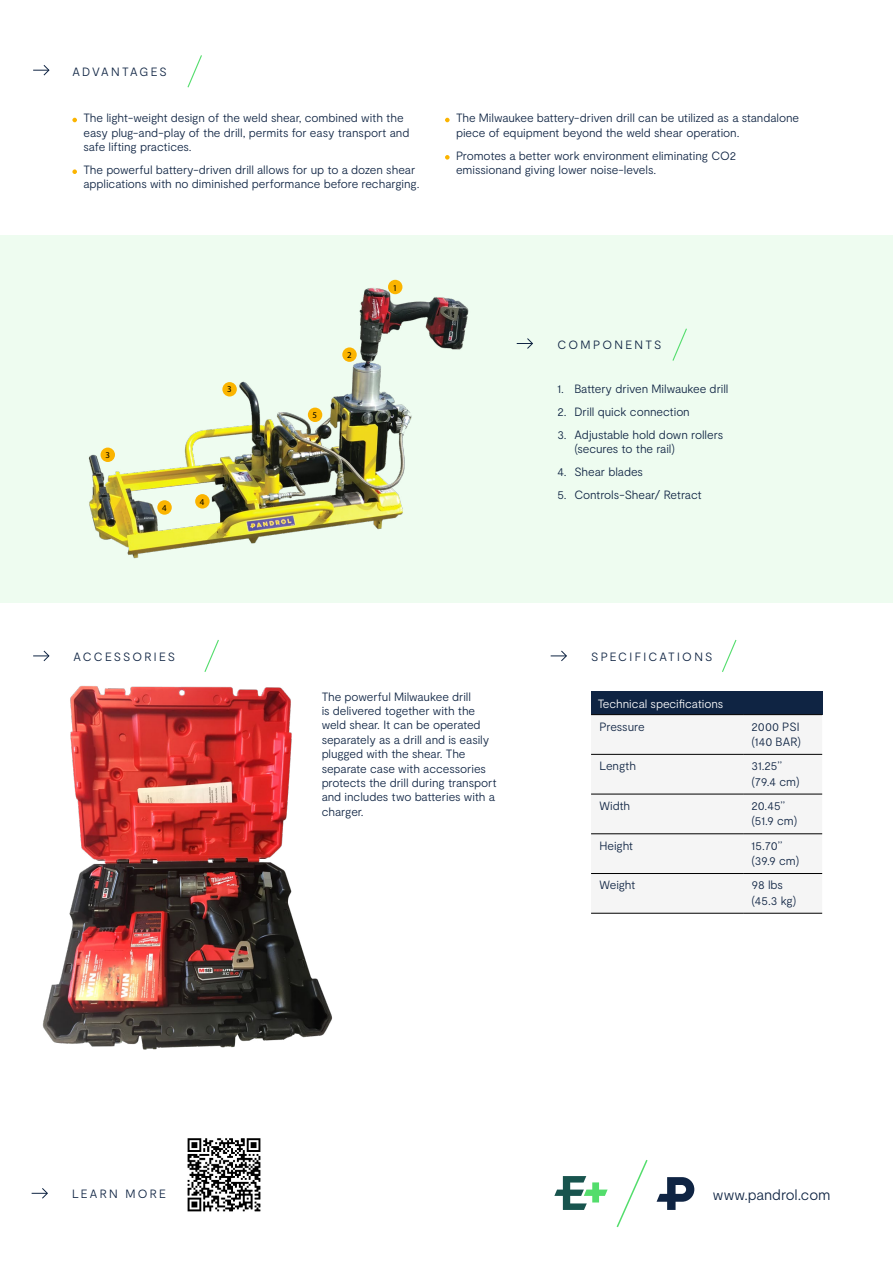
<style>
.page{position:relative;width:893px;height:1263px;background:#fff}
.page>*{position:absolute;margin:0;border:0;box-sizing:border-box;transform-origin:0 0}
.t1{font:300 15px "Moderat";letter-spacing:-.005em;color:#0f2443}
.t2{font:300 12px/14.4px "Moderat";letter-spacing:-.01em;color:#0f2443}
.t3{font:300 12px "Moderat";letter-spacing:.19em;color:#0f2443}
.t4{font:300 12px "Moderat";letter-spacing:-.005em;color:#fff}
.t5{font:300 12px "Moderat";letter-spacing:.175em;color:#0f2443}
.t6{font:300 12px "Moderat";letter-spacing:.16em;color:#0f2443}
.t7{font:8.85px "Myriad Pro";color:#000}
</style>
<div class="page">
<div style="left:591px;top:691px;width:231px;height:24px;background:#0f2443"></div>
<div style="left:591px;top:715px;width:231px;height:198px;background:#f5f5f5"></div>
<hr style="left:591px;top:754px;width:152px;height:1px;background:#000">
<hr style="left:591px;top:794px;width:152px;height:1px;background:#000">
<hr style="left:591px;top:833px;width:152px;height:1px;background:#000">
<hr style="left:591px;top:873px;width:152px;height:1px;background:#000">
<hr style="left:591px;top:913px;width:152px;height:1px;background:#000">
<hr style="left:591px;top:714px;width:152px;height:1px;background:#000">
<hr style="left:743px;top:714px;width:79px;height:1px;background:#000">
<hr style="left:743px;top:754px;width:79px;height:1px;background:#000">
<hr style="left:743px;top:794px;width:79px;height:1px;background:#000">
<hr style="left:743px;top:833px;width:79px;height:1px;background:#000">
<hr style="left:743px;top:873px;width:79px;height:1px;background:#000">
<hr style="left:743px;top:913px;width:79px;height:1px;background:#000">
<div style="left:0;top:235px;width:893px;height:367px;background:#eefcf0"></div>
<svg style="left:672px;top:328px;width:15px;height:33px"></svg>
<svg style="left:517px;top:338px;width:16px;height:11px"></svg>
<svg style="left:554px;top:1176px;width:54px;height:34px"></svg>
<svg style="left:657px;top:1177px;width:37px;height:33px"></svg>
<svg style="left:616px;top:1160px;width:32px;height:68px"></svg>
<svg style="left:32px;top:1188px;width:16px;height:11px"></svg>
<svg style="left:187px;top:55px;width:15px;height:33px"></svg>
<svg style="left:33px;top:65px;width:17px;height:11px"></svg>
<svg style="left:72px;top:118px;width:5px;height:4px"></svg>
<svg style="left:72px;top:169px;width:5px;height:5px"></svg>
<svg style="left:445px;top:118px;width:5px;height:4px"></svg>
<svg style="left:445px;top:155px;width:5px;height:5px"></svg>
<img style="left:187px;top:1138px;width:74px;height:74px">
<svg style="left:204px;top:640px;width:15px;height:32px"></svg>
<svg style="left:722px;top:639px;width:15px;height:33px"></svg>
<svg style="left:33px;top:650px;width:17px;height:12px"></svg>
<svg style="left:551px;top:650px;width:16px;height:12px"></svg>
<img style="left:88px;top:279px;width:381px;height:280px">
<img style="left:42px;top:685px;width:290px;height:365px">
<p class="t6" style="left:72px;top:65px;width:96px">ADVANTAGES</p>
<p class="t2" style="left:83px;top:111px;width:327px">The light-weight design of the weld shear, combined with the easy plug-and-play of the drill, permits for easy transport and safe lifting practices.</p>
<p class="t2" style="left:83px;top:163px;width:338px">The powerful battery-driven drill allows for up to a dozen shear applications with no diminished performance before recharging.</p>
<p class="t7" style="left:105px;top:449px;width:6px">3</p>
<p class="t7" style="left:227px;top:384px;width:6px">3</p>
<p class="t7" style="left:162px;top:502px;width:6px">4</p>
<p class="t7" style="left:200px;top:496px;width:6px">4</p>
<p class="t7" style="left:313px;top:410px;width:6px">5</p>
<p class="t7" style="left:347px;top:349px;width:6px">2</p>
<p class="t7" style="left:393px;top:282px;width:6px">1</p>
<p class="t2" style="left:456px;top:111px;width:345px">The Milwaukee battery-driven drill can be utilized as a standalone piece of equipment beyond the weld shear operation.</p>
<p class="t2" style="left:456px;top:148px;width:282px">Promotes a better work environment eliminating CO2 emissionand giving lower noise-levels.</p>
<p class="t3" style="left:557px;top:338px;width:106px">COMPONENTS</p>
<p class="t2" style="left:557px;top:382px;width:173px">1. Battery driven Milwaukee drill</p>
<p class="t2" style="left:557px;top:405px;width:134px">2. Drill quick connection</p>
<p class="t2" style="left:574px;top:428px;width:150px;text-indent:-17px">3. Adjustable hold down rollers (secures to the rail)</p>
<p class="t2" style="left:557px;top:465px;width:87px">4. Shear blades</p>
<p class="t2" style="left:557px;top:488px;width:146px">5. Controls-Shear/ Retract</p>
<p class="t5" style="left:74px;top:649px;width:103px">ACCESSORIES</p>
<p class="t3" style="left:591px;top:649px;width:123px">SPECIFICATIONS</p>
<p class="t2" style="left:322px;top:689px;width:177px">The powerful Milwaukee drill<br>is delivered together with the weld shear. It can be operated separately as a drill and is easily plugged with the shear. The separate case with accessories protects the drill during transport and includes two batteries with a charger.</p>
<p class="t4" style="left:598px;top:696px;width:127px">Technical specifications</p>
<p class="t2" style="left:600px;top:719px;width:47px">Pressure</p>
<p class="t2" style="left:752px;top:719px;width:51px;line-height:15.3px">2000 PSI (140 BAR)</p>
<p class="t2" style="left:600px;top:759px;width:38px">Length</p>
<p class="t2" style="left:752px;top:758px;width:50px;line-height:15.3px">31.25’’ (79.4 cm)</p>
<p class="t2" style="left:600px;top:799px;width:32px">Width</p>
<p class="t2" style="left:752px;top:798px;width:47px;line-height:15.3px">20.45’’ (51.9 cm)</p>
<p class="t2" style="left:600px;top:838px;width:35px">Height</p>
<p class="t2" style="left:752px;top:838px;width:49px;line-height:15.3px">15.70’’ (39.9 cm)</p>
<p class="t2" style="left:600px;top:878px;width:37px">Weight</p>
<p class="t2" style="left:752px;top:878px;width:46px;line-height:15.3px">98 lbs (45.3 kg)</p>
<p class="t3" style="left:72px;top:1186px;width:95px">LEARN MORE</p>
<p class="t1" style="left:713px;top:1185px;width:119px">www.pandrol.com</p>
</div>
